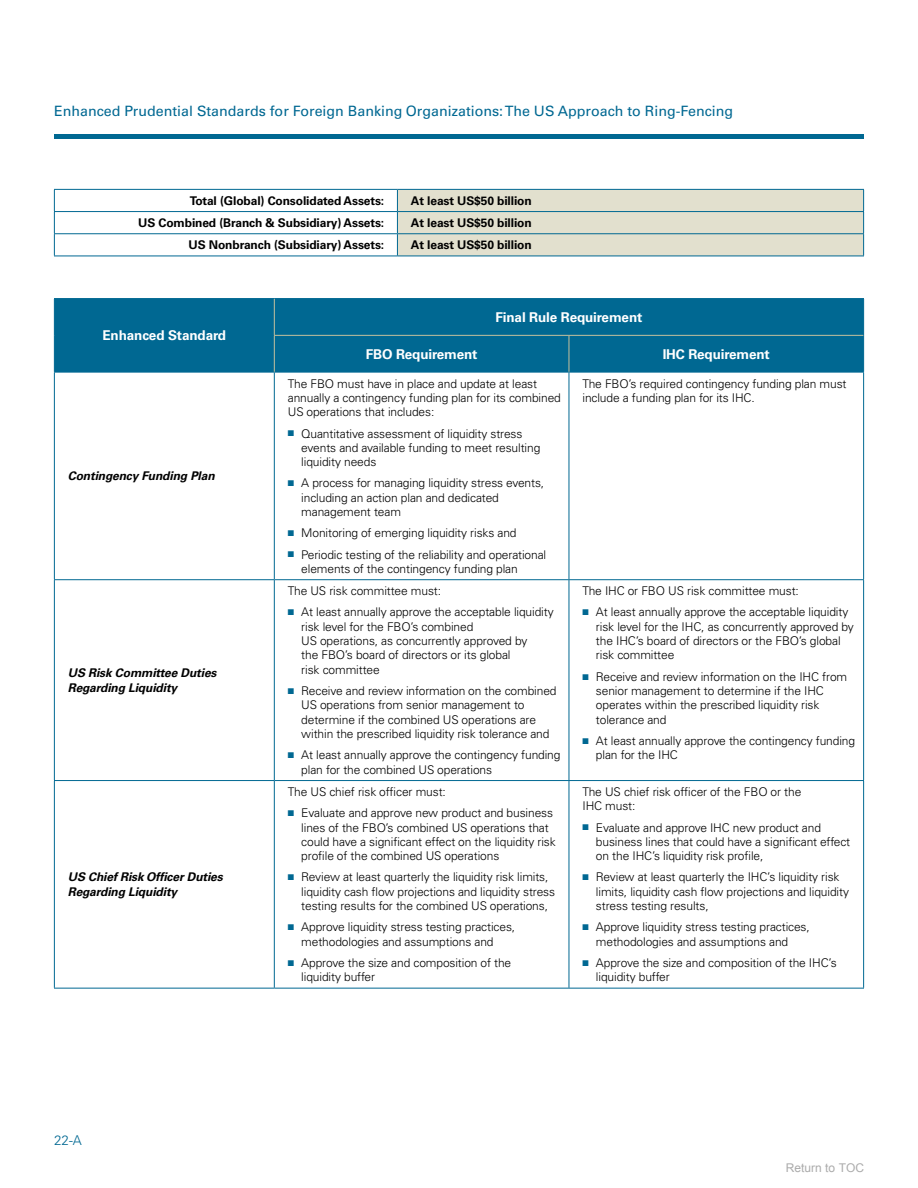
<style>
.page{position:relative;width:918px;height:1188px;background:#fff}
.page>*{position:absolute;margin:0;border:0;box-sizing:border-box;transform-origin:0 0}
.t1{font:14.25px "Univers LT Pro 55 Roman";color:#006892}
.t2{font:700 13.5px "Univers LT Pro 65";letter-spacing:-.01em;color:#fff}
.t3{font:300 13.5px "Univers LT Pro 45";color:#006892}
.t4{font:300 12px/14.4px "Univers LT Pro 45";letter-spacing:-.01em;color:#000}
.t5{font:700 12px "Univers LT Pro 65";letter-spacing:-.01em;color:#000}
.t6{font:italic 700 12px/14.4px "Univers LT Pro 65";letter-spacing:-.01em;color:#000}
.t7{font:12px "Arial";color:#ababab}
.t8{font:8.25px "Zapf Dingbats Std";color:#006892}
.s1{color:#006892}
</style>
<div class="page">
<hr style="left:54px;top:135px;width:810px;height:4px;background:#006892">
<div style="left:55px;top:299px;width:808px;height:73px;background:#006892"></div>
<svg style="left:55px;top:373px;width:808px;height:615px"></svg>
<hr style="left:54px;top:298px;width:220px;height:1px;background:#006892">
<hr style="left:54px;top:299px;width:1px;height:36px;background:#006892">
<hr style="left:274px;top:298px;width:295px;height:1px;background:#006892">
<hr style="left:569px;top:298px;width:295px;height:1px;background:#006892">
<hr style="left:863px;top:299px;width:1px;height:36px;background:#006892">
<hr style="left:54px;top:335px;width:1px;height:37px;background:#006892">
<hr style="left:863px;top:335px;width:1px;height:37px;background:#006892">
<hr style="left:54px;top:372px;width:220px;height:1px;background:#006892">
<hr style="left:274px;top:372px;width:1px;height:207px;background:#006892">
<hr style="left:569px;top:372px;width:1px;height:207px;background:#006892">
<hr style="left:863px;top:372px;width:1px;height:207px;background:#006892">
<hr style="left:54px;top:579px;width:220px;height:1px;background:#006892">
<hr style="left:274px;top:579px;width:295px;height:1px;background:#006892">
<hr style="left:274px;top:580px;width:1px;height:200px;background:#006892">
<hr style="left:569px;top:579px;width:295px;height:1px;background:#006892">
<hr style="left:569px;top:580px;width:1px;height:200px;background:#006892">
<hr style="left:863px;top:580px;width:1px;height:200px;background:#006892">
<hr style="left:54px;top:780px;width:220px;height:1px;background:#006892">
<hr style="left:274px;top:780px;width:295px;height:1px;background:#006892">
<hr style="left:274px;top:781px;width:1px;height:207px;background:#006892">
<hr style="left:569px;top:780px;width:295px;height:1px;background:#006892">
<hr style="left:569px;top:781px;width:1px;height:207px;background:#006892">
<hr style="left:863px;top:781px;width:1px;height:207px;background:#006892">
<hr style="left:54px;top:988px;width:220px;height:1px;background:#006892">
<hr style="left:274px;top:988px;width:295px;height:1px;background:#006892">
<hr style="left:569px;top:988px;width:295px;height:1px;background:#006892">
<hr style="left:274px;top:372px;width:295px;height:1px;background:#006892">
<hr style="left:569px;top:372px;width:295px;height:1px;background:#006892">
<hr style="left:274px;top:299px;width:1px;height:36px;background:#c5c19d">
<hr style="left:274px;top:335px;width:295px;height:1px;background:#c5c19d">
<hr style="left:274px;top:336px;width:1px;height:36px;background:#c5c19d">
<hr style="left:569px;top:335px;width:294px;height:1px;background:#c5c19d">
<hr style="left:569px;top:336px;width:1px;height:36px;background:#c5c19d">
<hr style="left:54px;top:372px;width:1px;height:207px;background:#006892">
<hr style="left:54px;top:580px;width:1px;height:200px;background:#006892">
<hr style="left:54px;top:781px;width:1px;height:207px;background:#006892">
<hr style="left:54px;top:189px;width:343px;height:1px;background:#006892">
<hr style="left:54px;top:211px;width:343px;height:1px;background:#006892">
<hr style="left:54px;top:233px;width:343px;height:1px;background:#006892">
<svg style="left:54px;top:190px;width:1px;height:66px"></svg>
<hr style="left:54px;top:256px;width:343px;height:1px;background:#006892">
<div style="left:397px;top:189px;width:467px;height:67px;background:#e2e0ce"></div>
<hr style="left:397px;top:211px;width:467px;height:1px;background:#006892">
<hr style="left:397px;top:233px;width:467px;height:1px;background:#006892">
<hr style="left:397px;top:256px;width:467px;height:1px;background:#006892">
<p class="t1" style="left:54px;top:103px;width:681px">Enhanced Prudential Standards for Foreign Banking Organizations: The US Approach to Ring-Fencing</p>
<p class="t5" style="left:190px;top:193px;width:196px">Total (Global) Consolidated Assets:</p>
<p class="t5" style="left:411px;top:193px;width:122px">At least US$50 billion</p>
<p class="t5" style="left:138px;top:216px;width:248px">US Combined (Branch &amp; Subsidiary) Assets:</p>
<p class="t5" style="left:411px;top:216px;width:122px">At least US$50 billion</p>
<p class="t5" style="left:189px;top:238px;width:197px">US Nonbranch (Subsidiary) Assets:</p>
<p class="t5" style="left:411px;top:238px;width:122px">At least US$50 billion</p>
<p class="t2" style="left:103px;top:327px;width:125px">Enhanced Standard</p>
<p class="t6" style="left:68px;top:469px;width:148px">Contingency Funding Plan</p>
<p class="t6" style="left:68px;top:666px;width:150px">US Risk Committee Duties<br>Regarding Liquidity</p>
<p class="t6" style="left:68px;top:870px;width:157px">US Chief Risk Officer Duties<br>Regarding Liquidity</p>
<p class="t3" style="left:54px;top:1132px;width:29px">22-A</p>
<p class="t2" style="left:496px;top:309px;width:148px">Final Rule Requirement</p>
<p class="t2" style="left:366px;top:346px;width:113px">FBO Requirement</p>
<p class="t2" style="left:663px;top:346px;width:109px">IHC Requirement</p>
<p class="t4" style="left:288px;top:376px;width:275px">The FBO must have in place and update at least annually a contingency funding plan for its combined<br>US operations that includes:</p>
<p class="t4" style="left:301px;top:426px;width:241px;text-indent:-14px"><span class="s1">■</span> Quantitative assessment of liquidity stress events and available funding to meet resulting liquidity needs</p>
<p class="t4" style="left:301px;top:476px;width:244px;text-indent:-14px"><span class="s1">■</span> A process for managing liquidity stress events, including an action plan and dedicated management team</p>
<p class="t4" style="left:288px;top:526px;width:230px"><span class="s1">■</span> Monitoring of emerging liquidity risks and</p>
<p class="t4" style="left:301px;top:547px;width:246px;text-indent:-14px"><span class="s1">■</span> Periodic testing of the reliability and operational elements of the contingency funding plan</p>
<p class="t4" style="left:288px;top:584px;width:155px">The US risk committee must:</p>
<p class="t4" style="left:301px;top:605px;width:254px;text-indent:-14px"><span class="s1">■</span> At least annually approve the acceptable liquidity risk level for the FBO’s combined<br>US operations, as concurrently approved by<br>the FBO’s board of directors or its global<br>risk committee</p>
<p class="t4" style="left:301px;top:684px;width:257px;text-indent:-14px"><span class="s1">■</span> Receive and review information on the combined US operations from senior management to determine if the combined US operations are within the prescribed liquidity risk tolerance and</p>
<p class="t4" style="left:301px;top:748px;width:261px;text-indent:-14px"><span class="s1">■</span> At least annually approve the contingency funding plan for the combined US operations</p>
<p class="t4" style="left:288px;top:785px;width:160px">The US chief risk officer must:</p>
<p class="t4" style="left:301px;top:806px;width:256px;text-indent:-14px"><span class="s1">■</span> Evaluate and approve new product and business lines of the FBO’s combined US operations that could have a significant effect on the liquidity risk profile of the combined US operations</p>
<p class="t4" style="left:301px;top:870px;width:255px;text-indent:-14px"><span class="s1">■</span> Review at least quarterly the liquidity risk limits, liquidity cash flow projections and liquidity stress testing results for the combined US operations,</p>
<p class="t4" style="left:301px;top:920px;width:215px;text-indent:-14px"><span class="s1">■</span> Approve liquidity stress testing practices, methodologies and assumptions and</p>
<p class="t4" style="left:301px;top:956px;width:211px;text-indent:-14px"><span class="s1">■</span> Approve the size and composition of the liquidity buffer</p>
<p class="t4" style="left:582px;top:376px;width:266px">The FBO’s required contingency funding plan must include a funding plan for its IHC.</p>
<p class="t4" style="left:582px;top:584px;width:218px">The IHC or FBO US risk committee must:</p>
<p class="t4" style="left:596px;top:605px;width:259px;text-indent:-14px"><span class="s1">■</span> At least annually approve the acceptable liquidity risk level for the IHC, as concurrently approved by the IHC’s board of directors or the FBO’s global risk committee</p>
<p class="t8" style="left:589px;top:673px;width:4px">■</p>
<p class="t4" style="left:596px;top:669px;width:253px;text-indent:-14px"><span class="s1">■</span> Receive and review information on the IHC from senior management to determine if the IHC operates within the prescribed liquidity risk tolerance and</p>
<p class="t8" style="left:589px;top:737px;width:4px">■</p>
<p class="t4" style="left:596px;top:734px;width:261px;text-indent:-14px"><span class="s1">■</span> At least annually approve the contingency funding plan for the IHC</p>
<p class="t4" style="left:582px;top:785px;width:220px">The US chief risk officer of the FBO or the<br>IHC must:</p>
<p class="t4" style="left:596px;top:820px;width:256px;text-indent:-14px"><span class="s1">■</span> Evaluate and approve IHC new product and business lines that could have a significant effect on the IHC’s liquidity risk profile,</p>
<p class="t4" style="left:596px;top:870px;width:255px;text-indent:-14px"><span class="s1">■</span> Review at least quarterly the IHC’s liquidity risk limits, liquidity cash flow projections and liquidity stress testing results,</p>
<p class="t4" style="left:596px;top:920px;width:215px;text-indent:-14px"><span class="s1">■</span> Approve liquidity stress testing practices, methodologies and assumptions and</p>
<p class="t8" style="left:589px;top:959px;width:4px">■</p>
<p class="t4" style="left:596px;top:956px;width:242px;text-indent:-14px"><span class="s1">■</span> Approve the size and composition of the IHC’s liquidity buffer</p>
<p class="t7" style="left:786px;top:1160px;width:80px">Return to TOC</p>
</div>
